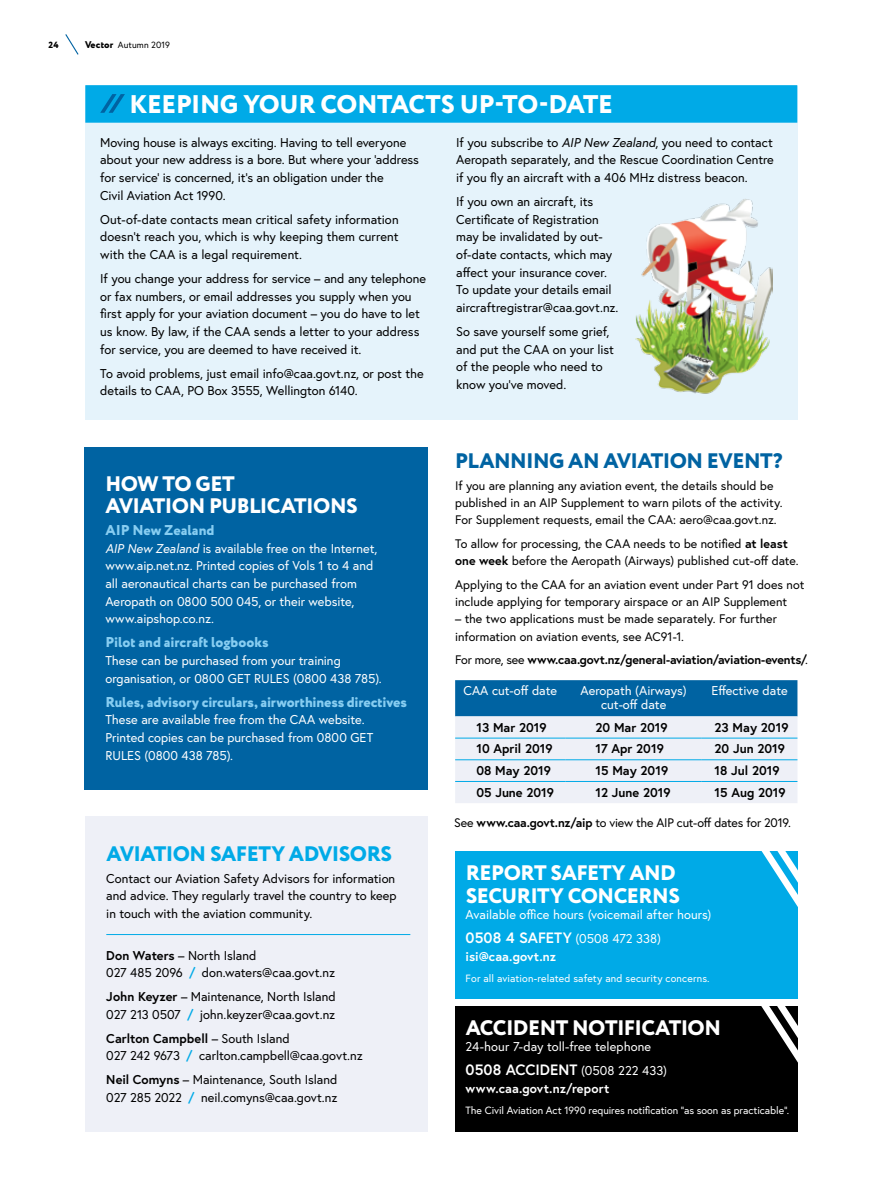
<style>
.page{position:relative;width:893px;height:1200px;background:#fff}
.page>*{position:absolute;margin:0;border:0;box-sizing:border-box;transform-origin:0 0}
.Backmatter_feature_h{font:800 25.5px "Circe";letter-spacing:-.01em;color:#fff}
.Notices_heading{font:800 21px/22.5px "Circe";letter-spacing:-.025em;color:#fff}
.Notices_heading-2{font:800 21px "Circe";letter-spacing:-.025em;color:#0063a2}
.Notices_heading-3{font:800 21px "Circe";letter-spacing:-.025em;color:#00aae7}
.Sidebar_body{font:700 15px "Europa";color:#fff}
.Backmatter_body__rev{font:800 14.25px "Circe";letter-spacing:-.005em;color:#87cdf1}
.Backmatter_body{font:12.75px/17.7px "Europa";letter-spacing:-.005em;color:#000}
.Backmatter_body__rev-2{font:12.75px/17.7px "Europa";color:#fff}
.Backmatter_body__rev-3{font:700 12.75px "Europa";color:#000}
.Sidebar_body-2{font:12.75px "Europa";letter-spacing:.005em;color:#fff}
.Sidebar_body-3{font:700 12.75px/17.7px "Europa";letter-spacing:.01em;color:#fff}
.Backmatter_body-2{font:12.3px/17.2px "Europa";color:#000}
.Backmatter_body-3{font:700 12.3px "Europa";letter-spacing:-.02em;color:#000}
.Backmatter_body__rev-4{font:12.3px "Europa";letter-spacing:-.015em;color:#000}
.Sidebar_body-4{font:10.5px "Europa";color:#fff}
.t1{font:9px "Europa";letter-spacing:.015em;color:#000}
.t2{font:800 9px "Circe";color:#000}
.s1{font-family:"Circe";font-weight:800;font-size:9.75px}
.s2{font-style:italic}
.s3{font-weight:700}
.s4{font-weight:700;color:#00aae7}
.s5{font-weight:400}
.s6{font-size:15px}
.s7{font-weight:400;font-size:12.75px}
</style>
<div class="page">
<div style="left:84px;top:446px;width:343px;height:343px;background:#0063a2"></div>
<div style="left:85px;top:816px;width:342px;height:315px;background:#eef0f7"></div>
<div style="left:455px;top:1005px;width:342px;height:126px;background:#000"></div>
<svg style="left:761px;top:1005px;width:37px;height:66px"></svg>
<div style="left:455px;top:850px;width:342px;height:148px;background:#00aae7"></div>
<svg style="left:761px;top:850px;width:37px;height:65px"></svg>
<hr style="left:106px;top:934px;width:304px;height:1px;background:#00aae7">
<div style="left:85px;top:86px;width:712px;height:333px;background:#e5f3fb"></div>
<div style="left:85px;top:85px;width:712px;height:38px;background:#00aae7"></div>
<svg style="left:100px;top:94px;width:25px;height:19px"></svg>
<svg style="left:455px;top:680px;width:342px;height:123px;background:#a4c5dd"></svg>
<hr style="left:455px;top:737px;width:111px;height:1px;background:#00aae7">
<hr style="left:566px;top:737px;width:136px;height:1px;background:#00aae7">
<hr style="left:702px;top:737px;width:95px;height:1px;background:#00aae7">
<hr style="left:455px;top:759px;width:111px;height:1px;background:#00aae7">
<hr style="left:566px;top:759px;width:136px;height:1px;background:#00aae7">
<hr style="left:702px;top:759px;width:95px;height:1px;background:#00aae7">
<hr style="left:455px;top:781px;width:111px;height:1px;background:#00aae7">
<hr style="left:566px;top:781px;width:136px;height:1px;background:#00aae7">
<hr style="left:702px;top:781px;width:95px;height:1px;background:#00aae7">
<img style="left:636px;top:199px;width:136px;height:195px">
<svg style="left:65px;top:34px;width:14px;height:21px"></svg>
<p class="t2" style="left:48px;top:38px;width:12px">24</p>
<p class="t1" style="left:85px;top:39px;width:87px"><span class="s1">Vector</span> Autumn 2019</p>
<p class="Backmatter_feature_h" style="left:130px;top:87px;width:485px">KEEPING YOUR CONTACTS UP-TO-DATE</p>
<p class="Backmatter_body" style="left:100px;top:133px;width:320px">Moving house is always exciting. Having to tell everyone about your new address is a bore. But where your ‘address for service’ is concerned, it’s an obligation under the<br>Civil Aviation Act 1990.</p>
<p class="Backmatter_body" style="left:100px;top:210px;width:300px;text-align:justify">Out-of-date contacts mean critical safety information doesn’t reach you, which is why keeping them current with the CAA is a legal requirement.</p>
<p class="Backmatter_body" style="left:100px;top:269px;width:328px">If you change your address for service – and any telephone or fax numbers, or email addresses you supply when you first apply for your aviation document – you do have to let us know. By law, if the CAA sends a letter to your address for service, you are deemed to have received it.</p>
<p class="Backmatter_body" style="left:100px;top:364px;width:325px">To avoid problems, just email info@caa.govt.nz, or post the details to CAA, PO Box 3555, Wellington 6140.</p>
<p class="Backmatter_body" style="left:456px;top:133px;width:319px;text-align:justify">If you subscribe to <span class="s2">AIP New Zealand</span>, you need to contact Aeropath separately, and the Rescue Coordination Centre if you fly an aircraft with a 406 MHz distress beacon.</p>
<p class="Backmatter_body" style="left:456px;top:192px;width:164px">If you own an aircraft, its<br>Certificate of Registration may be invalidated by out&shy;of-date contacts, which may affect your insurance cover.<br>To update your details email aircraftregistrar@caa.govt.nz.</p>
<p class="Backmatter_body" style="left:456px;top:322px;width:159px">So save yourself some grief, and put the CAA on your list of the people who need to know you’ve moved.</p>
<p class="Notices_heading" style="left:106px;top:473px;width:254px">HOW TO GET<br>AVIATION PUBLICATIONS</p>
<h4 class="Backmatter_body__rev" style="left:105px;top:520px;width:111px">AIP New Zealand</h4>
<p class="Backmatter_body__rev-2" style="left:105px;top:539px;width:273px"><span class="s2">AIP New Zealand</span> is available free on the Internet, www.aip.net.nz. Printed copies of Vols 1 to 4 and all aeronautical charts can be purchased from Aeropath on 0800 500 045, or their website, www.aipshop.co.nz.</p>
<p class="Backmatter_body__rev" style="left:105px;top:632px;width:165px">Pilot and aircraft logbooks</p>
<p class="Backmatter_body__rev-2" style="left:105px;top:651px;width:278px">These can be purchased from your training organisation, or 0800 GET RULES (0800 438 785).</p>
<p class="Backmatter_body__rev" style="left:105px;top:692px;width:303px">Rules, advisory circulars, airworthiness directives</p>
<p class="Backmatter_body__rev-2" style="left:105px;top:710px;width:269px">These are available free from the CAA website.<br>Printed copies can be purchased from 0800 GET<br>RULES (0800 438 785).</p>
<p class="Notices_heading-3" style="left:106px;top:839px;width:287px">AVIATION SAFETY ADVISORS</p>
<p class="Backmatter_body" style="left:106px;top:868px;width:292px;text-align:justify">Contact our Aviation Safety Advisors for information and advice. They regularly travel the country to keep in touch with the aviation community.</p>
<p class="Backmatter_body" style="left:106px;top:945px;width:230px"><span class="s3">Don Waters</span> – North Island<br>027 485 2096 <span class="s4">/</span> don.waters@caa.govt.nz</p>
<p class="Backmatter_body" style="left:106px;top:987px;width:231px"><span class="s3">John Keyzer</span> – Maintenance, North Island<br>027 213 0507 <span class="s4">/</span> john.keyzer@caa.govt.nz</p>
<p class="Backmatter_body" style="left:106px;top:1028px;width:258px"><span class="s3">Carlton Campbell</span> – South Island<br>027 242 9673 <span class="s4">/</span> carlton.campbell@caa.govt.nz</p>
<p class="Backmatter_body" style="left:106px;top:1070px;width:233px"><span class="s3">Neil Comyns</span> – Maintenance, South Island<br>027 285 2022 <span class="s4">/</span> neil.comyns@caa.govt.nz</p>
<p class="Notices_heading-2" style="left:455px;top:446px;width:329px">PLANNING AN AVIATION EVENT?</p>
<p class="Backmatter_body-2" style="left:455px;top:476px;width:329px">If you are planning any aviation event, the details should be published in an AIP Supplement to warn pilots of the activity.<br>For Supplement requests, email the CAA: aero@caa.govt.nz.</p>
<p class="Backmatter_body-2" style="left:455px;top:534px;width:345px">To allow for processing, the CAA needs to be notified <span class="s3">at least one week</span> before the Aeropath (Airways) published cut-off date.</p>
<p class="Backmatter_body-2" style="left:455px;top:575px;width:351px">Applying to the CAA for an aviation event under Part 91 does not include applying for temporary airspace or an AIP Supplement</p>
<p class="Backmatter_body-2" style="left:455px;top:610px;width:323px">– the two applications must be made separately. For further information on aviation events, see AC91-1.</p>
<p class="Backmatter_body-3" style="left:455px;top:651px;width:354px"><span class="s5">For more, see</span> www.caa.govt.nz/general-aviation/aviation-events/<span class="s5">.</span></p>
<p class="Backmatter_body__rev-2" style="left:464px;top:681px;width:95px">CAA cut-off date</p>
<p class="Backmatter_body__rev-2" style="left:581px;top:683px;width:108px;line-height:13.5px;text-align:center">Aeropath (Airways) cut-off date</p>
<p class="Backmatter_body__rev-2" style="left:711px;top:681px;width:78px">Effective date</p>
<p class="Backmatter_body__rev-3" style="left:476px;top:718px;width:72px">13 Mar 2019</p>
<p class="Backmatter_body__rev-3" style="left:595px;top:718px;width:74px">20 Mar 2019</p>
<p class="Backmatter_body__rev-3" style="left:714px;top:718px;width:75px">23 May 2019</p>
<p class="Backmatter_body__rev-3" style="left:476px;top:740px;width:78px">10 April 2019</p>
<p class="Backmatter_body__rev-3" style="left:595px;top:740px;width:70px">17 Apr 2019</p>
<p class="Backmatter_body__rev-3" style="left:714px;top:740px;width:72px">20 Jun 2019</p>
<p class="Backmatter_body__rev-3" style="left:476px;top:761px;width:76px">08 May 2019</p>
<p class="Backmatter_body__rev-3" style="left:595px;top:761px;width:74px">15 May 2019</p>
<p class="Backmatter_body__rev-3" style="left:714px;top:761px;width:67px">18 Jul 2019</p>
<p class="Backmatter_body__rev-3" style="left:476px;top:783px;width:79px">05 June 2019</p>
<p class="Backmatter_body__rev-3" style="left:595px;top:783px;width:77px">12 June 2019</p>
<p class="Backmatter_body__rev-3" style="left:714px;top:783px;width:73px">15 Aug 2019</p>
<p class="Backmatter_body__rev-4" style="left:454px;top:814px;width:338px">See <span class="s3">www.caa.govt.nz/aip</span> to view the AIP cut-off dates for 2019.</p>
<p class="Notices_heading" style="left:466px;top:862px;width:216px">REPORT SAFETY AND<br>SECURITY CONCERNS</p>
<p class="Sidebar_body-2" style="left:466px;top:906px;width:247px">Available office hours (voicemail after hours)</p>
<p class="Sidebar_body-3" style="left:466px;top:929px;width:197px"><span class="s6">0508 4 SAFETY</span> <span class="s5">(0508 472 338) </span>isi@caa.govt.nz</p>
<p class="Sidebar_body-4" style="left:466px;top:970px;width:246px">For all aviation-related safety and security concerns.</p>
<p class="Notices_heading" style="left:466px;top:1017px;width:257px">ACCIDENT NOTIFICATION</p>
<p class="Sidebar_body-2" style="left:466px;top:1038px;width:187px">24-hour 7-day toll-free telephone</p>
<p class="Sidebar_body" style="left:466px;top:1059px;width:203px">0508 ACCIDENT <span class="s7">(0508 222 433)</span></p>
<p class="Sidebar_body-3" style="left:466px;top:1079px;width:145px">www.caa.govt.nz/report</p>
<p class="Sidebar_body-4" style="left:466px;top:1103px;width:325px">The Civil Aviation Act 1990 requires notification “as soon as practicable”.</p>
</div>
